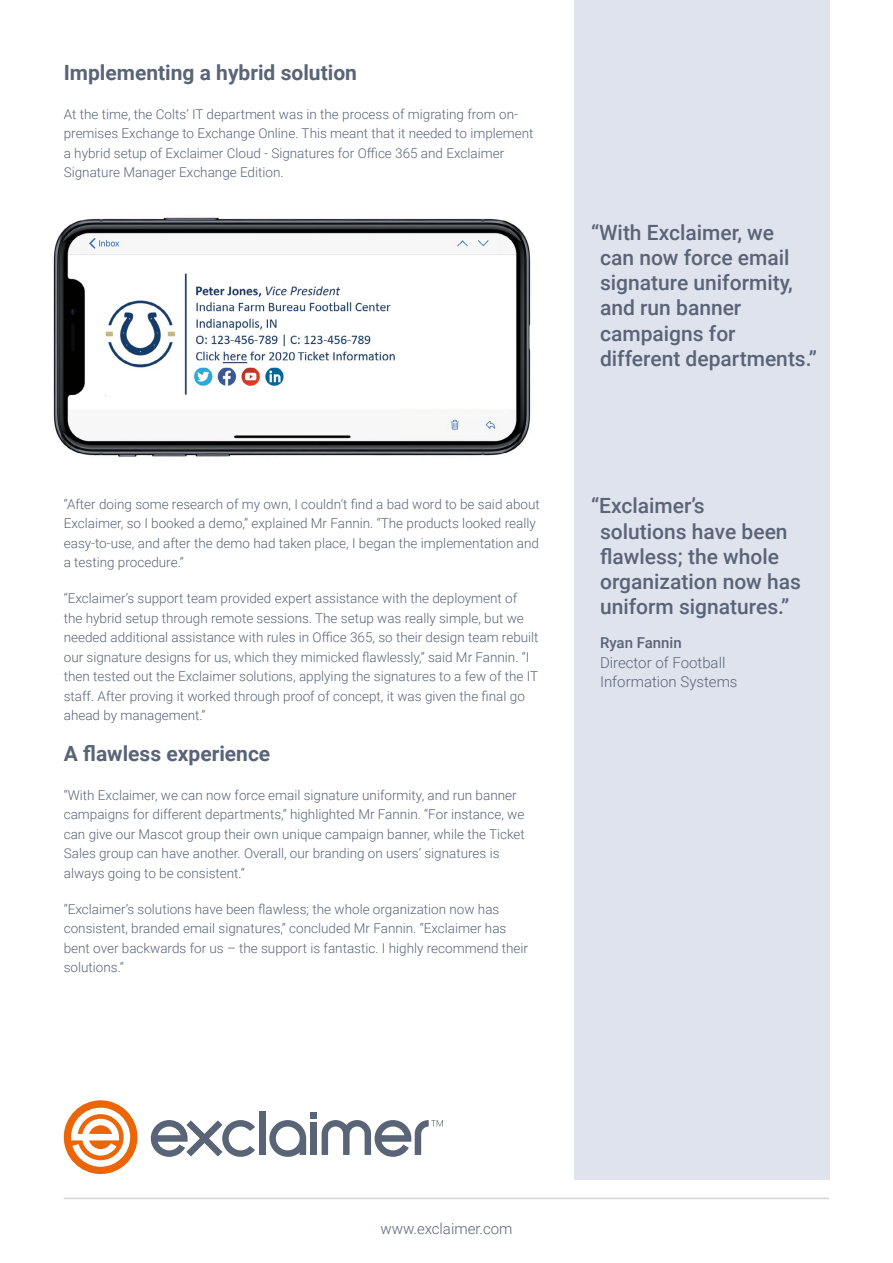
<style>
.page{position:relative;width:893px;height:1263px;background:#fff}
.page>*{position:absolute;margin:0;border:0;box-sizing:border-box;transform-origin:0 0}
.t1{font:500 21px/25.2px "Roboto";color:#5a6477}
.t2{font:700 21px "Roboto";color:#5a6477}
.t3{font:300 15px/19.5px "Roboto";color:#5a6477}
.t4{font:500 15px "Roboto";color:#5a6477}
.t5{font:300 13.5px/19.5px "Roboto";color:#5a6477}
</style>
<div class="page">
<div style="left:574px;top:0;width:255px;height:1179px;background:#dfe3ee"></div>
<hr style="left:64px;top:1198px;width:765px;height:1px;background:#d3d2d9">
<img style="left:53px;top:217px;width:478px;height:240px">
<svg style="left:151px;top:1120px;width:104px;height:37px"></svg>
<div style="left:259px;top:1111px;width:7px;height:44px;background:#5a6477"></div>
<div style="left:64px;top:1100px;width:73px;height:74px;background:#ec6608;border-radius:50%"></div>
<svg style="left:71px;top:1108px;width:59px;height:59px"></svg>
<svg style="left:269px;top:1112px;width:174px;height:45px"></svg>
<h1 class="t2" style="left:64px;top:57px;width:295px">Implementing a hybrid solution</h1>
<p class="t5" style="left:64px;top:103px;width:471px">At the time, the Colts’ IT department was in the process of migrating from on&shy;premises Exchange to Exchange Online. This meant that it needed to implement a hybrid setup of Exclaimer Cloud - Signatures for Office 365 and Exclaimer Signature Manager Exchange Edition.</p>
<p class="t5" style="left:64px;top:493px;width:477px">“After doing some research of my own, I couldn’t find a bad word to be said about Exclaimer, so I booked a demo,” explained Mr Fannin. “The products looked really easy-to-use, and after the demo had taken place, I began the implementation and a testing procedure.”</p>
<p class="t5" style="left:64px;top:588px;width:476px">“Exclaimer’s support team provided expert assistance with the deployment of the hybrid setup through remote sessions. The setup was really simple, but we needed additional assistance with rules in Office 365, so their design team rebuilt our signature designs for us, which they mimicked flawlessly,” said Mr Fannin. “I then tested out the Exclaimer solutions, applying the signatures to a few of the IT staff. After proving it worked through proof of concept, it was given the final go ahead by management.”</p>
<h1 class="t2" style="left:64px;top:738px;width:208px">A flawless experience</h1>
<p class="t5" style="left:64px;top:784px;width:463px">“With Exclaimer, we can now force email signature uniformity, and run banner campaigns for different departments,” highlighted Mr Fannin. “For instance, we can give our Mascot group their own unique campaign banner, while the Ticket Sales group can have another. Overall, our branding on users’ signatures is always going to be consistent.”</p>
<p class="t5" style="left:64px;top:898px;width:466px">“Exclaimer’s solutions have been flawless; the whole organization now has consistent, branded email signatures,” concluded Mr Fannin. “Exclaimer has bent over backwards for us – the support is fantastic. I highly recommend their solutions.”</p>
<h1 class="t1" style="left:600px;top:219px;width:218px;text-indent:-9px">“With Exclaimer, we<br>can now force email signature uniformity, and run banner campaigns for different departments.”</h1>
<h1 class="t1" style="left:600px;top:492px;width:202px;text-indent:-9px">“Exclaimer’s<br>solutions have been flawless; the whole organization now has uniform signatures.”</h1>
<p class="t4" style="left:600px;top:632px;width:83px">Ryan Fannin</p>
<p class="t3" style="left:600px;top:652px;width:139px">Director of Football<br>Information Systems</p>
<p class="t3" style="left:380px;top:1218px;width:134px">www.exclaimer.com</p>
</div>
